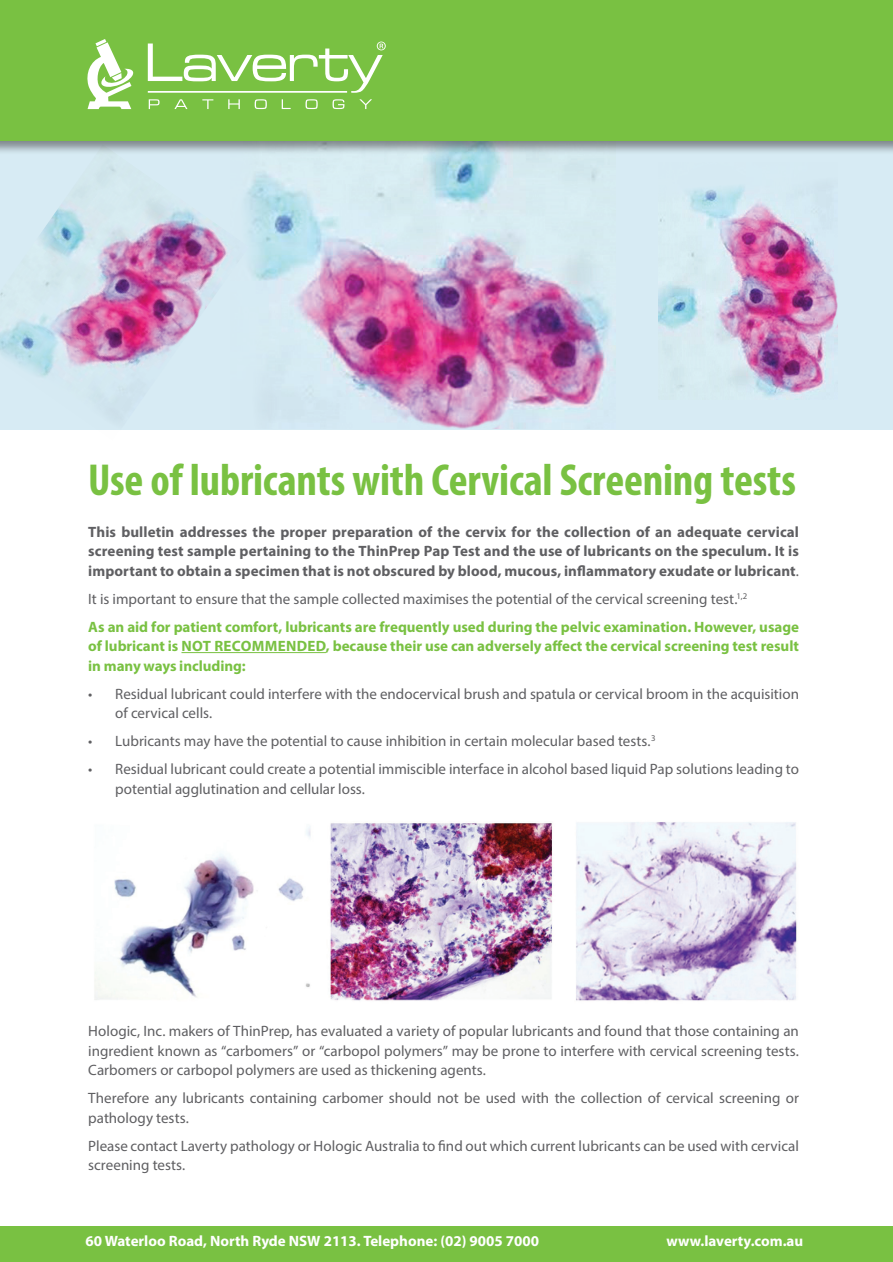
<style>
.page{position:relative;width:893px;height:1262px;background:#fff}
.page>*{position:absolute;margin:0;border:0;box-sizing:border-box;transform-origin:0 0}
.t1{font:700 condensed 45px "Myriad Pro";letter-spacing:-.005em;color:#79c142}
.t2{font:15px/19.5px "Myriad Pro";color:#5f5f62}
.t3{font:700 15px/28px "Myriad Pro";letter-spacing:-.005em;color:#79c142}
.t4{font:700 15px/19.5px "Myriad Pro";letter-spacing:.005em;color:#5f5f62;text-align:justify}
.t5{font:700 15px "Myriad Pro";color:#fff}
.s1{font-weight:400}
.s2{font-weight:400;color:#5f5f62}
</style>
<div class="page">
<div style="left:0;top:131px;width:893px;height:298px;background:#d7ebf4"></div>
<hr style="left:181px;top:652px;width:145px;height:1px;background:#79c142">
<img style="left:94px;top:822px;width:703px;height:179px">
<img style="left:249px;top:155px;width:362px;height:274px">
<img style="left:0;top:164px;width:249px;height:266px">
<img style="left:658px;top:186px;width:179px;height:211px">
<div style="left:0;top:0;width:893px;height:155px;background:#231f20;opacity:.49"></div>
<div style="left:0;top:0;width:893px;height:141px;background:#79c142"></div>
<svg style="left:87px;top:39px;width:47px;height:70px"></svg>
<svg style="left:148px;top:42px;width:238px;height:67px"></svg>
<div style="left:0;top:1226px;width:893px;height:36px;background:#79c142"></div>
<h1 class="t1" style="left:88px;top:452px;width:709px">Use of lubricants with Cervical Screening tests</h1>
<p class="t4" style="left:88px;top:521px;width:712px">This bulletin addresses the proper preparation of the cervix for the collection of an adequate cervical screening test sample pertaining to the ThinPrep Pap Test and the use of lubricants on the speculum. It is important to obtain a specimen that is not obscured by blood, mucous, inflammatory exudate or lubricant<span class="s1">.</span></p>
<p class="t3" style="left:88px;top:584px;width:712px"><span class="s2">It is important to ensure that the sample collected maximises the potential of the cervical screening test.</span><sup>1,2<br></sup>As an aid for patient comfort, lubricants are frequently used during the pelvic examination. However, usage</p>
<p class="t3" style="left:88px;top:636px;width:712px;line-height:19.5px">of lubricant is NOT RECOMMENDED, because their use can adversely affect the cervical screening test result in many ways including:</p>
<p class="t2" style="left:115px;top:683px;width:685px;text-indent:-27px">• Residual lubricant could interfere with the endocervical brush and spatula or cervical broom in the acquisition of cervical cells.</p>
<p class="t2" style="left:88px;top:731px;width:569px">• Lubricants may have the potential to cause inhibition in certain molecular based tests.<sup>3</sup></p>
<p class="t2" style="left:115px;top:759px;width:685px;text-indent:-27px">• Residual lubricant could create a potential immiscible interface in alcohol based liquid Pap solutions leading to potential agglutination and cellular loss.</p>
<p class="t2" style="left:88px;top:1021px;width:712px;text-align:justify">Hologic, Inc. makers of ThinPrep, has evaluated a variety of popular lubricants and found that those containing an ingredient known as “carbomers” or “carbopol polymers” may be prone to interfere with cervical screening tests.<br>Carbomers or carbopol polymers are used as thickening agents.</p>
<p class="t2" style="left:88px;top:1088px;width:712px">Therefore any lubricants containing carbomer should not be used with the collection of cervical screening or pathology tests.</p>
<p class="t2" style="left:88px;top:1135px;width:712px">Please contact Laverty pathology or Hologic Australia to find out which current lubricants can be used with cervical screening tests.</p>
<p class="t5" style="left:86px;top:1230px;width:455px">60 Waterloo Road, North Ryde NSW 2113. Telephone: (02) 9005 7000</p>
<p class="t5" style="left:666px;top:1230px;width:138px">www.laverty.com.au</p>
</div>
